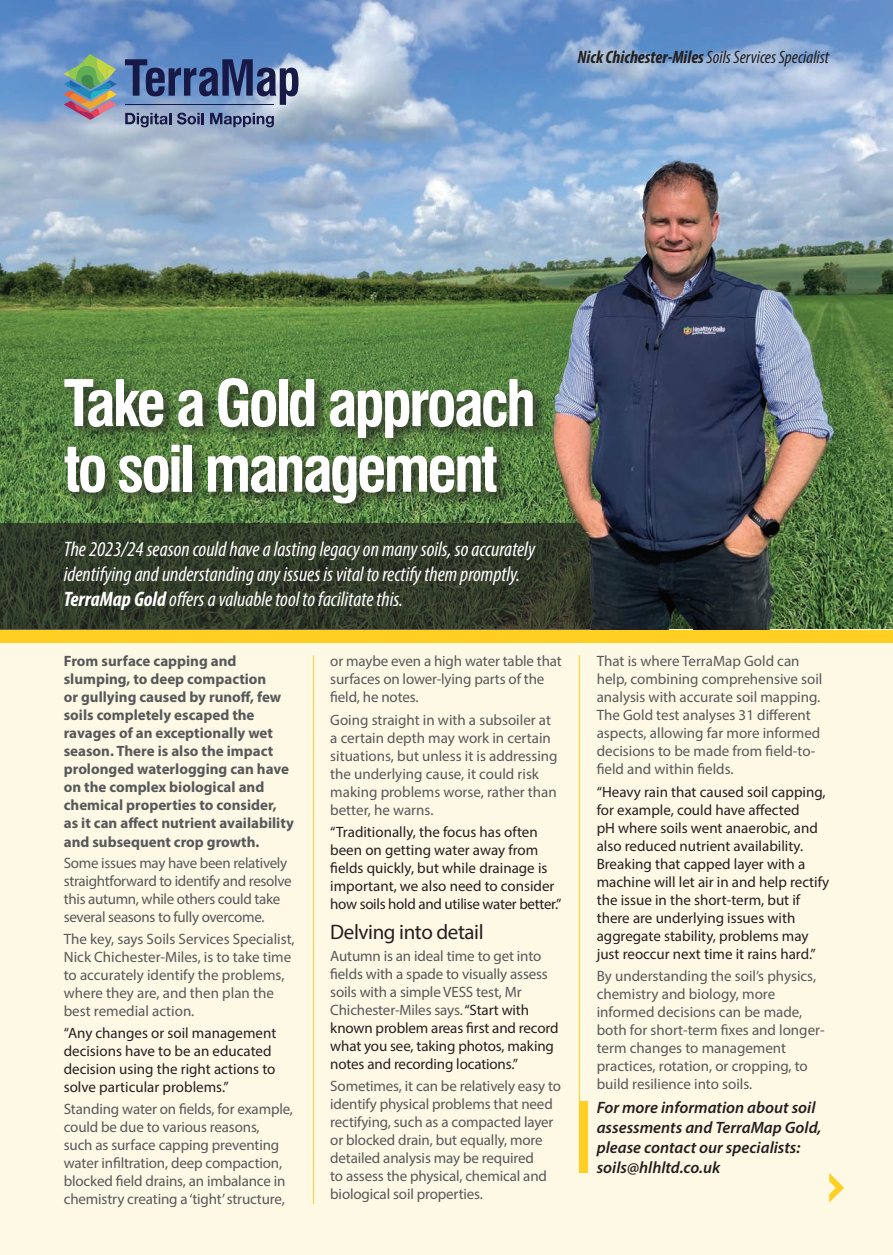
<style>
.page{position:relative;width:893px;height:1255px;background:#fff}
.page>*{position:absolute;margin:0;border:0;box-sizing:border-box;transform-origin:0 0}
.t1{font:700 condensed 62.4px "Swiss 721 BT";letter-spacing:-.05em;color:#fff}
.t2{font:italic condensed 21px/25.2px "Myriad Pro";color:#fff}
.t3{font:21px "Myriad Pro";letter-spacing:-.02em;color:#231f20}
.t4{font:italic condensed 18px "Myriad Pro";color:#231f20}
.t5{font:italic 600 16.5px/19.8px "Myriad Pro";color:#231f20}
.t6{font:15px/18px "Myriad Pro";letter-spacing:-.01em;color:#57585a}
.t7{font:15px/18px "Myriad Pro";color:#231f20}
.t8{font:700 15px/18px "Myriad Pro";color:#57585a}
.s1{font-weight:700}
.s2{color:#231f20}
</style>
<div class="page">
<img style="left:0;top:0;width:544px;height:523px">
<div style="left:0;top:629px;width:893px;height:625px;background:#fef9e5"></div>
<div style="left:0;top:629px;width:893px;height:13px;background:#ffcf23"></div>
<svg style="left:0;top:523px;width:544px;height:106px;background:#313a29"></svg>
<div style="left:62px;top:375px;width:486px;height:143px;background:#231f20;opacity:.75"></div>
<hr style="left:313px;top:655px;width:1px;height:548px;background:#ffcf23">
<svg style="left:125px;top:59px;width:173px;height:46px;background:#536998"></svg>
<svg style="left:125px;top:113px;width:46px;height:14px"></svg>
<svg style="left:177px;top:113px;width:27px;height:11px"></svg>
<svg style="left:210px;top:113px;width:64px;height:14px"></svg>
<hr style="left:125px;top:104px;width:149px;height:1px;background:#171946">
<svg style="left:64px;top:54px;width:53px;height:66px;background:#89998e"></svg>
<div style="left:579px;top:1101px;width:8px;height:71px;background:#ffcf23"></div>
<img style="left:544px;top:0;width:349px;height:629px">
<hr style="left:579px;top:655px;width:1px;height:517px;background:#ffcf23">
<svg style="left:829px;top:1173px;width:15px;height:29px"></svg>
<p class="t4" style="left:577px;top:46px;width:253px"><span class="s1">Nick Chichester-Miles</span> Soils Services Specialist</p>
<p class="t1" style="left:64px;top:366px;width:474px">Take a Gold approach</p>
<p class="t1" style="left:64px;top:431px;width:436px">to soil management</p>
<p class="t2" style="left:64px;top:536px;width:473px">The 2023/24 season could have a lasting legacy on many soils, so accurately identifying and understanding any issues is vital to rectify them promptly.<br><span class="s1">TerraMap Gold</span> offers a valuable tool to facilitate this.</p>
<p class="t8" style="left:64px;top:652px;width:232px">From surface capping and slumping, to deep compaction<br>or gullying caused by runoff, few soils completely escaped the ravages of an exceptionally wet season. There is also the impact prolonged waterlogging can have on the complex biological and chemical properties to consider, as it can affect nutrient availability and subsequent crop growth.</p>
<p class="t6" style="left:64px;top:854px;width:229px">Some issues may have been relatively straightforward to identify and resolve this autumn, while others could take several seasons to fully overcome.</p>
<p class="t6" style="left:64px;top:929px;width:232px">The key, says Soils Services Specialist, Nick Chichester-Miles, is to take time to accurately identify the problems, where they are, and then plan the best remedial action.</p>
<p class="t7" style="left:64px;top:1023px;width:214px">“Any changes or soil management decisions have to be an educated decision using the right actions to solve particular problems.”</p>
<p class="t6" style="left:64px;top:1099px;width:231px">Standing water on fields, for example, could be due to various reasons,<br>such as surface capping preventing water infiltration, deep compaction, blocked field drains, an imbalance in chemistry creating a ‘tight’ structure,</p>
<p class="t6" style="left:330px;top:652px;width:233px">or maybe even a high water table that surfaces on lower-lying parts of the field, he notes.</p>
<p class="t6" style="left:330px;top:710px;width:229px">Going straight in with a subsoiler at a certain depth may work in certain situations, but unless it is addressing the underlying cause, it could risk making problems worse, rather than better, he warns.</p>
<p class="t7" style="left:330px;top:822px;width:233px">“Traditionally, the focus has often been on getting water away from fields quickly, but while drainage is important, we also need to consider how soils hold and utilise water better.”</p>
<p class="t3" style="left:330px;top:918px;width:155px">Delving into detail</p>
<p class="t6" style="left:330px;top:946px;width:230px">Autumn is an ideal time to get into fields with a spade to visually assess soils with a simple VESS test, Mr Chichester-Miles says. <span class="s2">“Start with known problem areas first and record what you see, taking photos, making notes and recording locations.”</span></p>
<p class="t6" style="left:330px;top:1076px;width:232px">Sometimes, it can be relatively easy to identify physical problems that need rectifying, such as a compacted layer or blocked drain, but equally, more detailed analysis may be required<br>to assess the physical, chemical and biological soil properties.</p>
<p class="t6" style="left:597px;top:652px;width:227px">That is where TerraMap Gold can help, combining comprehensive soil analysis with accurate soil mapping.<br>The Gold test analyses 31 different aspects, allowing far more informed decisions to be made from field-to&shy;field and within fields.</p>
<p class="t7" style="left:597px;top:782px;width:234px">“Heavy rain that caused soil capping, for example, could have affected<br>pH where soils went anaerobic, and also reduced nutrient availability.<br>Breaking that capped layer with a machine will let air in and help rectify the issue in the short-term, but if there are underlying issues with aggregate stability, problems may just reoccur next time it rains hard.”</p>
<p class="t6" style="left:597px;top:966px;width:229px">By understanding the soil’s physics, chemistry and biology, more informed decisions can be made, both for short-term fixes and longer&shy;term changes to management practices, rotation, or cropping, to build resilience into soils.</p>
<p class="t5" style="left:597px;top:1097px;width:226px">For more information about soil assessments and TerraMap Gold, please contact our specialists: soils@hlhltd.co.uk</p>
</div>
